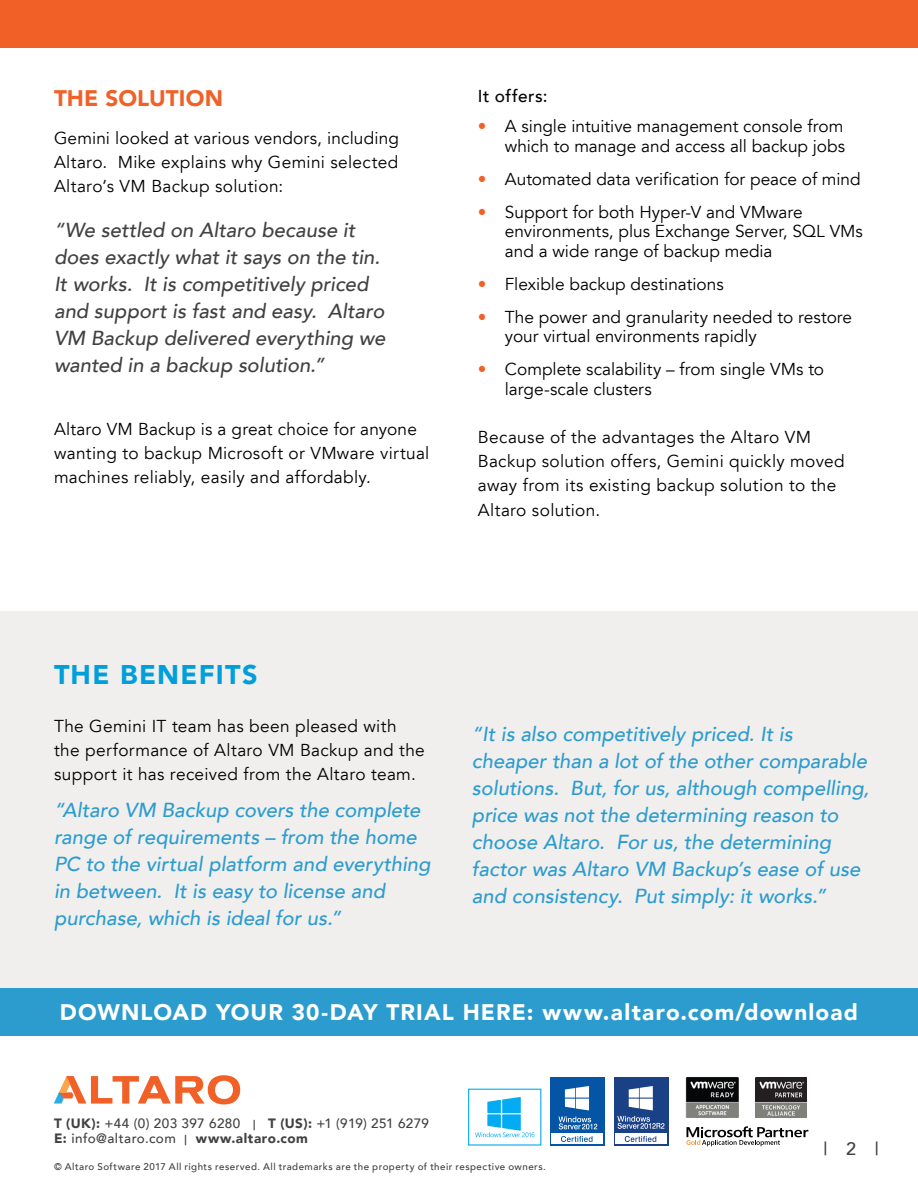
<style>
.page{position:relative;width:918px;height:1188px;background:#fff}
.page>*{position:absolute;margin:0;border:0;box-sizing:border-box;transform-origin:0 0}
.t1{font:900 27px "Avenir LT";letter-spacing:.045em;color:#009fdb}
.t2{font:900 22.5px "Avenir LT";letter-spacing:.05em;color:#fff}
.t3{font:900 22.5px "Avenir LT";letter-spacing:.005em;color:#f16127}
.t4{font:italic 500 20.25px/27px "Avenir LT";color:#2c9cce}
.t5{font:italic 500 20.25px/27px "Avenir LT";color:#414042}
.t6{font:500 18px "Avenir LT";color:#414042}
.t7{font:17.25px/24px "Avenir LT";letter-spacing:.01em;color:#000}
.t8{font:500 17.25px "Avenir LT";letter-spacing:.025em;color:#000}
.t9{font:500 13.5px/15px "Avenir LT";letter-spacing:.03em;color:#414042}
.t10{font:500 9.75px "Avenir LT";letter-spacing:.045em;color:#414042}
.s1{color:#f16127}
.s2{font-weight:900}
</style>
<div class="page">
<div style="left:0;top:611px;width:918px;height:383px;background:#f0efee"></div>
<div style="left:0;top:0;width:918px;height:48px;background:#f16127"></div>
<div style="left:0;top:988px;width:918px;height:48px;background:#2c9cce"></div>
<div style="left:614px;top:1077px;width:55px;height:69px;background:#1a4086"></div>
<svg style="left:629px;top:1086px;width:24px;height:24px"></svg>
<svg style="left:617px;top:1116px;width:47px;height:13px"></svg>
<div style="left:615px;top:1133px;width:52px;height:11px;background:#fff"></div>
<svg style="left:625px;top:1136px;width:31px;height:6px"></svg>
<div style="left:550px;top:1077px;width:55px;height:69px;background:#0455a5"></div>
<svg style="left:565px;top:1086px;width:24px;height:24px"></svg>
<div style="left:552px;top:1133px;width:51px;height:11px;background:#fff"></div>
<svg style="left:561px;top:1136px;width:32px;height:6px"></svg>
<svg style="left:558px;top:1117px;width:39px;height:12px"></svg>
<svg style="left:686px;top:1126px;width:122px;height:20px"></svg>
<img style="left:685px;top:1077px;width:54px;height:41px">
<img style="left:755px;top:1077px;width:52px;height:41px">
<svg style="left:54px;top:1075px;width:186px;height:29px"></svg>
<div style="left:468px;top:1089px;width:73px;height:57px;border:1px solid #03abf2"></div>
<svg style="left:475px;top:1097px;width:60px;height:41px"></svg>
<h2 class="t3" style="left:54px;top:85px;width:171px">THE SOLUTION</h2>
<p class="t7" style="left:54px;top:126px;width:346px;text-align:justify">Gemini looked at various vendors, including Altaro. Mike explains why Gemini selected Altaro’s VM Backup solution:</p>
<p class="t5" style="left:54px;top:217px;width:333px">“We settled on Altaro because it does exactly what it says on the tin.<br>It works. It is competitively priced and support is fast and easy. Altaro VM Backup delivered everything we wanted in a backup solution.”</p>
<p class="t7" style="left:54px;top:417px;width:377px">Altaro VM Backup is a great choice for anyone wanting to backup Microsoft or VMware virtual machines reliably, easily and affordably.</p>
<p class="t8" style="left:478px;top:86px;width:71px">It offers:</p>
<p class="t7" style="left:478px;top:117px;width:369px;line-height:19.5px;text-align:right"><span class="s1">•</span> A single intuitive management console from which to manage and access all backup jobs</p>
<p class="t7" style="left:478px;top:167px;width:384px"><span class="s1">•</span> Automated data verification for peace of mind</p>
<p class="t7" style="left:505px;top:203px;width:360px;line-height:19.5px;text-indent:-27px"><span class="s1">•</span> Support for both Hyper-V and VMware environments, plus Exchange Server, SQL VMs and a wide range of backup media</p>
<p class="t7" style="left:478px;top:272px;width:247px"><span class="s1">•</span> Flexible backup destinations</p>
<p class="t7" style="left:505px;top:307px;width:349px;line-height:19.5px;text-indent:-27px"><span class="s1">•</span> The power and granularity needed to restore your virtual environments rapidly</p>
<p class="t7" style="left:505px;top:360px;width:321px;line-height:19.5px;text-indent:-27px"><span class="s1">•</span> Complete scalability – from single VMs to large-scale clusters</p>
<p class="t7" style="left:478px;top:425px;width:368px;line-height:24.5px">Because of the advantages the Altaro VM Backup solution offers, Gemini quickly moved away from its existing backup solution to the Altaro solution.</p>
<h1 class="t1" style="left:54px;top:658px;width:205px">THE BENEFITS</h1>
<p class="t7" style="left:54px;top:714px;width:372px">The Gemini IT team has been pleased with the performance of Altaro VM Backup and the support it has received from the Altaro team.</p>
<p class="t4" style="left:54px;top:797px;width:378px">“Altaro VM Backup covers the complete range of requirements – from the home PC to the virtual platform and everything in between. It is easy to license and purchase, which is ideal for us.”</p>
<p class="t4" style="left:472px;top:721px;width:399px">“It is also competitively priced. It is cheaper than a lot of the other comparable solutions. But, for us, although compelling, price was not the determining reason to choose Altaro. For us, the determining factor was Altaro VM Backup’s ease of use and consistency. Put simply: it works.”</p>
<h2 class="t2" style="left:60px;top:999px;width:800px">DOWNLOAD YOUR 30-DAY TRIAL HERE: www.altaro.com/download</h2>
<p class="t9" style="left:54px;top:1116px;width:377px"><span class="s2">T (UK):</span> +44 (0) 203 397 6280 | <span class="s2">T (US):</span> +1 (919) 251 6279<br><span class="s2">E:</span> info@altaro.com | <span class="s2">www.altaro.com</span></p>
<p class="t10" style="left:54px;top:1161px;width:493px">© Altaro Software 2017 All rights reserved. All trademarks are the property of their respective owners.</p>
<p class="t6" style="left:824px;top:1138px;width:57px">| 2 |</p>
</div>
